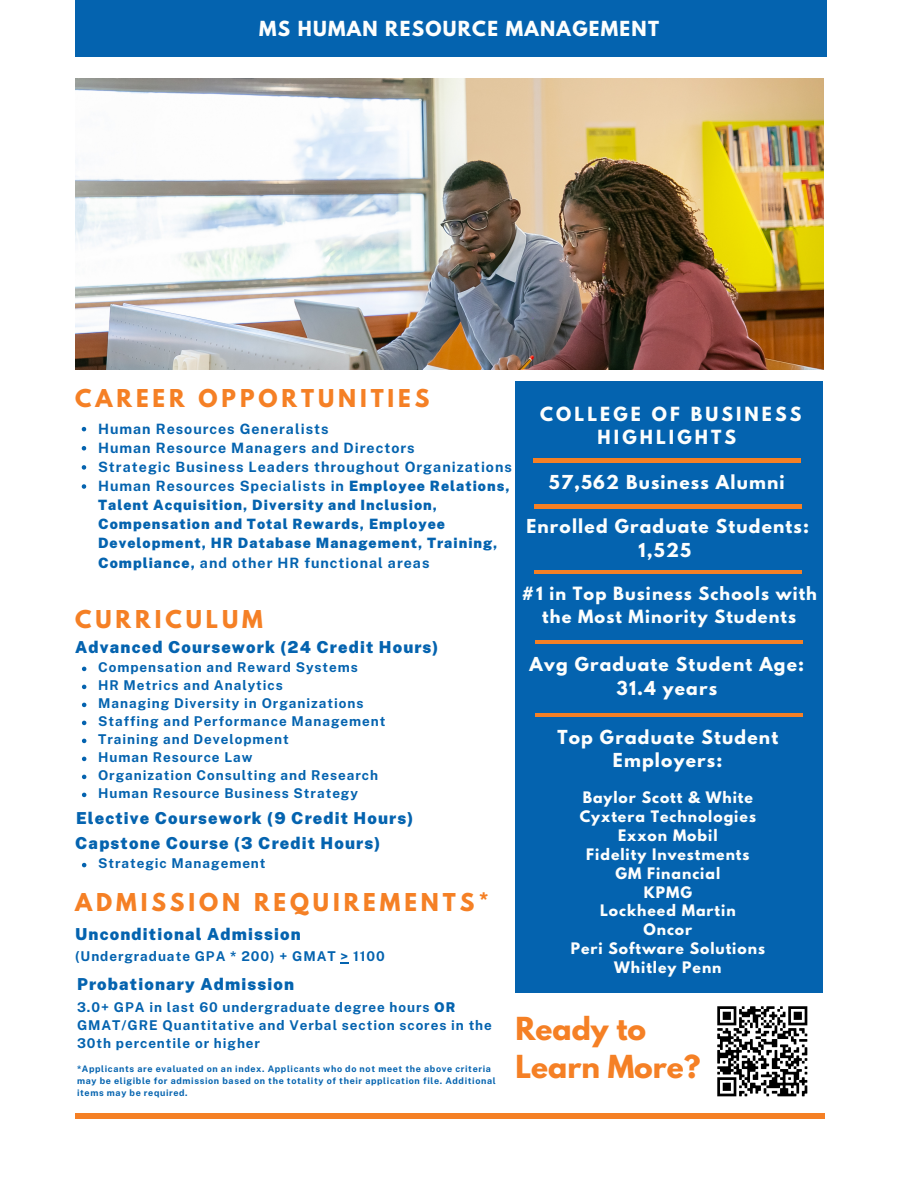
<style>
.page{position:relative;width:918px;height:1188px;background:#fff}
.page>*{position:absolute;margin:0;border:0;box-sizing:border-box;transform-origin:0 0}
.t1{font:700 28.05px/38.2px "League Spartan";color:#f58025}
.t2{font:700 21.75px "League Spartan";letter-spacing:.18em;color:#f58025}
.t3{font:700 18.45px "League Spartan";letter-spacing:.07em;color:#fdfefd}
.t4{font:700 17.25px/23.7px "League Spartan";letter-spacing:.18em;color:#fdfefd;text-align:center}
.t5{font:700 17.1px/23.7px "League Spartan";letter-spacing:.07em;color:#fdfefd;text-align:center}
.t6{font:900 16.5px "Public Sans";letter-spacing:.07em;color:#0463af}
.t7{font:700 16.2px/22.5px "League Spartan";letter-spacing:.07em;color:#fdfefd;text-align:center}
.t8{font:900 14.25px/19.2px "Public Sans";letter-spacing:.07em;color:#0463af}
.t9{font:700 14.25px "Public Sans";letter-spacing:.07em;color:#0463af}
.t10{font:700 14.1px "League Spartan";letter-spacing:.07em;color:#fdfefd}
.t11{font:700 13.5px/18px "Public Sans";letter-spacing:.07em;color:#0463af}
.t12{font:700 9px/12px "Public Sans";letter-spacing:.07em;color:#0463af}
.s1{font-weight:700}
.s2{font-weight:900}
</style>
<div class="page">
<div style="left:75px;top:0;width:752px;height:56px;background:#0463af"></div>
<div style="left:75px;top:1113px;width:749px;height:6px;background:#f58025"></div>
<img style="left:75px;top:78px;width:748px;height:292px">
<div style="left:515px;top:381px;width:308px;height:612px;background:#0463af"></div>
<hr style="left:533px;top:459px;width:268px;height:3px;background:#f58025">
<hr style="left:534px;top:505px;width:268px;height:3px;background:#f58025">
<hr style="left:534px;top:570px;width:268px;height:4px;background:#f58025">
<hr style="left:535px;top:640px;width:268px;height:3px;background:#f58025">
<hr style="left:535px;top:713px;width:268px;height:4px;background:#f58025">
<img style="left:717px;top:1006px;width:91px;height:91px">
<svg style="left:341px;top:962px;width:8px;height:2px"></svg>
<svg style="left:82px;top:667px;width:4px;height:4px"></svg>
<svg style="left:82px;top:685px;width:4px;height:4px"></svg>
<svg style="left:82px;top:703px;width:4px;height:4px"></svg>
<svg style="left:82px;top:721px;width:4px;height:4px"></svg>
<svg style="left:82px;top:739px;width:4px;height:4px"></svg>
<svg style="left:82px;top:757px;width:4px;height:4px"></svg>
<svg style="left:82px;top:775px;width:4px;height:4px"></svg>
<svg style="left:82px;top:793px;width:4px;height:4px"></svg>
<svg style="left:82px;top:863px;width:4px;height:4px"></svg>
<svg style="left:82px;top:427px;width:4px;height:4px"></svg>
<svg style="left:82px;top:446px;width:4px;height:5px"></svg>
<svg style="left:82px;top:465px;width:4px;height:5px"></svg>
<svg style="left:82px;top:484px;width:4px;height:5px"></svg>
<p class="t3" style="left:259px;top:20px;width:401px">MS HUMAN RESOURCE MANAGEMENT</p>
<p class="t2" style="left:75px;top:387px;width:356px">CAREER OPPORTUNITIES</p>
<p class="t9" style="left:98px;top:420px;width:232px">Human Resources Generalists</p>
<p class="t9" style="left:98px;top:439px;width:318px">Human Resource Managers and Directors</p>
<p class="t9" style="left:98px;top:458px;width:415px">Strategic Business Leaders throughout Organizations</p>
<p class="t8" style="left:98px;top:476px;width:413px"><span class="s1">Human Resources Specialists in</span> Employee Relations, Talent Acquisition, Diversity and Inclusion, Compensation and Total Rewards, Employee Development, HR Database Management, Training, Compliance, <span class="s1">and other HR functional areas</span></p>
<p class="t2" style="left:75px;top:608px;width:189px">CURRICULUM</p>
<p class="t4" style="left:540px;top:404px;width:263px">COLLEGE OF BUSINESS<br>HIGHLIGHTS</p>
<p class="t5" style="left:549px;top:472px;width:237px">57,562 Business Alumni</p>
<p class="t5" style="left:526px;top:517px;width:284px">Enrolled Graduate Students:<br>1,525</p>
<p class="t7" style="left:521px;top:585px;width:297px">#1 in Top Business Schools with the Most Minority Students</p>
<p class="t6" style="left:75px;top:637px;width:365px">Advanced Coursework (24 Credit Hours)</p>
<p class="t11" style="left:98px;top:658px;width:261px">Compensation and Reward Systems</p>
<p class="t11" style="left:98px;top:676px;width:186px">HR Metrics and Analytics</p>
<p class="t11" style="left:98px;top:694px;width:267px">Managing Diversity in Organizations</p>
<p class="t11" style="left:98px;top:712px;width:289px">Staffing and Performance Management</p>
<p class="t11" style="left:98px;top:730px;width:192px">Training and Development</p>
<p class="t11" style="left:98px;top:748px;width:156px">Human Resource Law</p>
<p class="t11" style="left:98px;top:766px;width:281px">Organization Consulting and Research</p>
<p class="t11" style="left:98px;top:784px;width:261px">Human Resource Business Strategy</p>
<p class="t6" style="left:76px;top:808px;width:339px">Elective Coursework (9 Credit Hours)</p>
<p class="t11" style="left:98px;top:855px;width:169px">Strategic Management</p>
<p class="t6" style="left:75px;top:834px;width:307px">Capstone Course (3 Credit Hours)</p>
<p class="t2" style="left:75px;top:891px;width:415px">ADMISSION REQUIREMENTS*</p>
<p class="t11" style="left:75px;top:947px;width:311px">(Undergraduate GPA * 200) + GMAT &gt; 1100</p>
<p class="t6" style="left:75px;top:924px;width:227px">Unconditional Admission</p>
<p class="t6" style="left:77px;top:975px;width:219px">Probationary Admission</p>
<p class="t11" style="left:77px;top:999px;width:380px">3.0+ GPA in last 60 undergraduate degree hours <span class="s2">OR</span></p>
<p class="t11" style="left:77px;top:1017px;width:416px">GMAT/GRE Quantitative and Verbal section scores in the<br>30th percentile or higher</p>
<p class="t12" style="left:77px;top:1063px;width:420px">*Applicants are evaluated on an index. Applicants who do not meet the above criteria may be eligible for admission based on the totality of their application file. Additional items may be required.</p>
<p class="t5" style="left:530px;top:655px;width:276px">Avg Graduate Student Age:<br>31.4 years</p>
<p class="t5" style="left:557px;top:727px;width:222px;line-height:23.1px">Top Graduate Student<br>Employers:</p>
<p class="t10" style="left:583px;top:791px;width:172px">Baylor Scott &amp; White</p>
<p class="t10" style="left:580px;top:810px;width:178px">Cyxtera Technologies</p>
<p class="t10" style="left:618px;top:828px;width:101px">Exxon Mobil</p>
<p class="t10" style="left:586px;top:847px;width:165px">Fidelity Investments</p>
<p class="t10" style="left:615px;top:866px;width:106px">GM Financial</p>
<p class="t10" style="left:644px;top:885px;width:50px">KPMG</p>
<p class="t10" style="left:600px;top:904px;width:137px">Lockheed Martin</p>
<p class="t10" style="left:643px;top:923px;width:50px">Oncor</p>
<p class="t10" style="left:571px;top:941px;width:196px">Peri Software Solutions</p>
<p class="t10" style="left:614px;top:960px;width:109px">Whitley Penn</p>
<p class="t1" style="left:515px;top:1013px;width:187px">Ready to<br>Learn More?</p>
</div>
